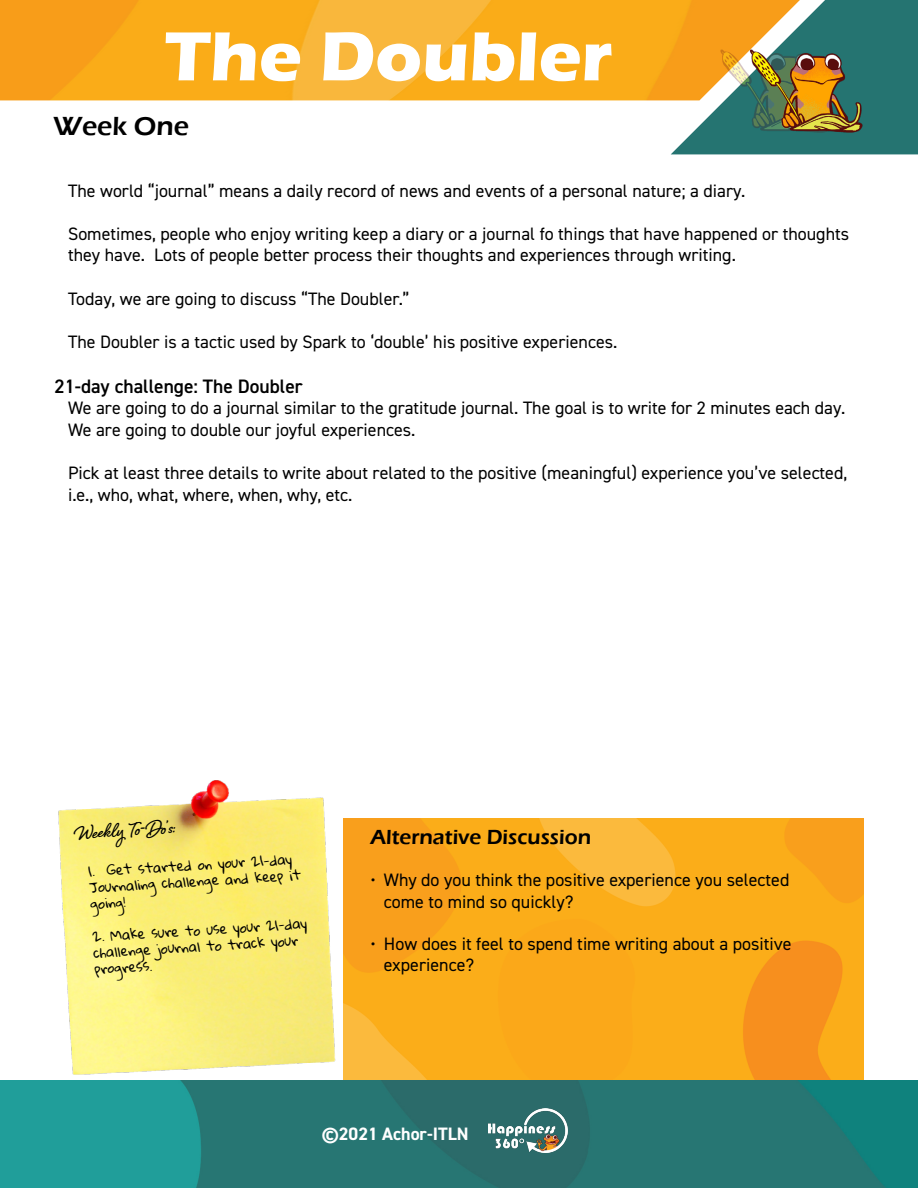
<style>
.page{position:relative;width:918px;height:1188px;background:#fff}
.page>*{position:absolute;margin:0;border:0;box-sizing:border-box;transform-origin:0 0}
.t1{font:700 72px "Eras ITC";color:#fff}
.t2{font:600 27px "Eras ITC";color:#000}
.t3{font:700 24.75px "Shelby";color:#000}
.t4{font:600 21px "Eras ITC";color:#000}
.t5{font:600 19.5px "DIN2014";color:#000}
.t6{font:18px/21.6px "DIN2014";color:#000}
.t7{font:700 18px "DIN2014";color:#fff}
.t8{font:13.65px/15.9px "Gloria Hallelujah";color:#000}
</style>
<div class="page">
<img style="left:0;top:1080px;width:918px;height:108px">
<img style="left:0;top:0;width:671px;height:100px">
<img style="left:671px;top:0;width:247px;height:154px">
<img style="left:489px;top:1108px;width:79px;height:44px">
<img style="left:720px;top:41px;width:143px;height:99px">
<img style="left:54px;top:780px;width:291px;height:317px">
<img style="left:343px;top:819px;width:521px;height:261px">
<h1 class="t1" style="left:164px;top:15px;width:450px">The Doubler</h1>
<h2 class="t2" style="left:54px;top:110px;width:137px">Week One</h2>
<p class="t6" style="left:68px;top:179px;width:679px">The world “journal” means a daily record of news and events of a personal nature; a diary.</p>
<p class="t6" style="left:68px;top:222px;width:783px">Sometimes, people who enjoy writing keep a diary or a journal fo things that have happened or thoughts they have. Lots of people better process their thoughts and experiences through writing.</p>
<p class="t6" style="left:68px;top:287px;width:343px">Today, we are going to discuss “The Doubler.”</p>
<p class="t6" style="left:68px;top:330px;width:551px">The Doubler is a tactic used by Spark to ‘double’ his positive experiences.</p>
<p class="t5" style="left:55px;top:373px;width:250px">21-day challenge: The Doubler</p>
<p class="t6" style="left:68px;top:397px;width:779px">We are going to do a journal similar to the gratitude journal. The goal is to write for 2 minutes each day.<br>We are going to double our joyful experiences.</p>
<p class="t6" style="left:68px;top:462px;width:781px">Pick at least three details to write about related to the positive (meaningful) experience you’ve selected, i.e., who, what, where, when, why, etc.</p>
<h3 class="t3" style="left:74px;top:816px;width:101px;rotate:-4deg">Weekly To-Do’s:</h3>
<p class="t8" style="left:88px;top:865px;width:214px;rotate:-4deg">1. Get started on your 21-day<br>Journaling challenge and keep it going!</p>
<p class="t8" style="left:92px;top:930px;width:217px;rotate:-4deg">2. Make sure to use your 21-day challenge journal to track your progress.</p>
<p class="t4" style="left:370px;top:825px;width:222px">Alternative Discussion</p>
<p class="t6" style="left:384px;top:869px;width:407px;text-indent:-14px">• Why do you think the positive experience you selected come to mind so quickly?</p>
<p class="t6" style="left:384px;top:932px;width:409px;text-indent:-14px">• How does it feel to spend time writing about a positive experience?</p>
<p class="t7" style="left:322px;top:1122px;width:148px">©2021 Achor-ITLN</p>
</div>
